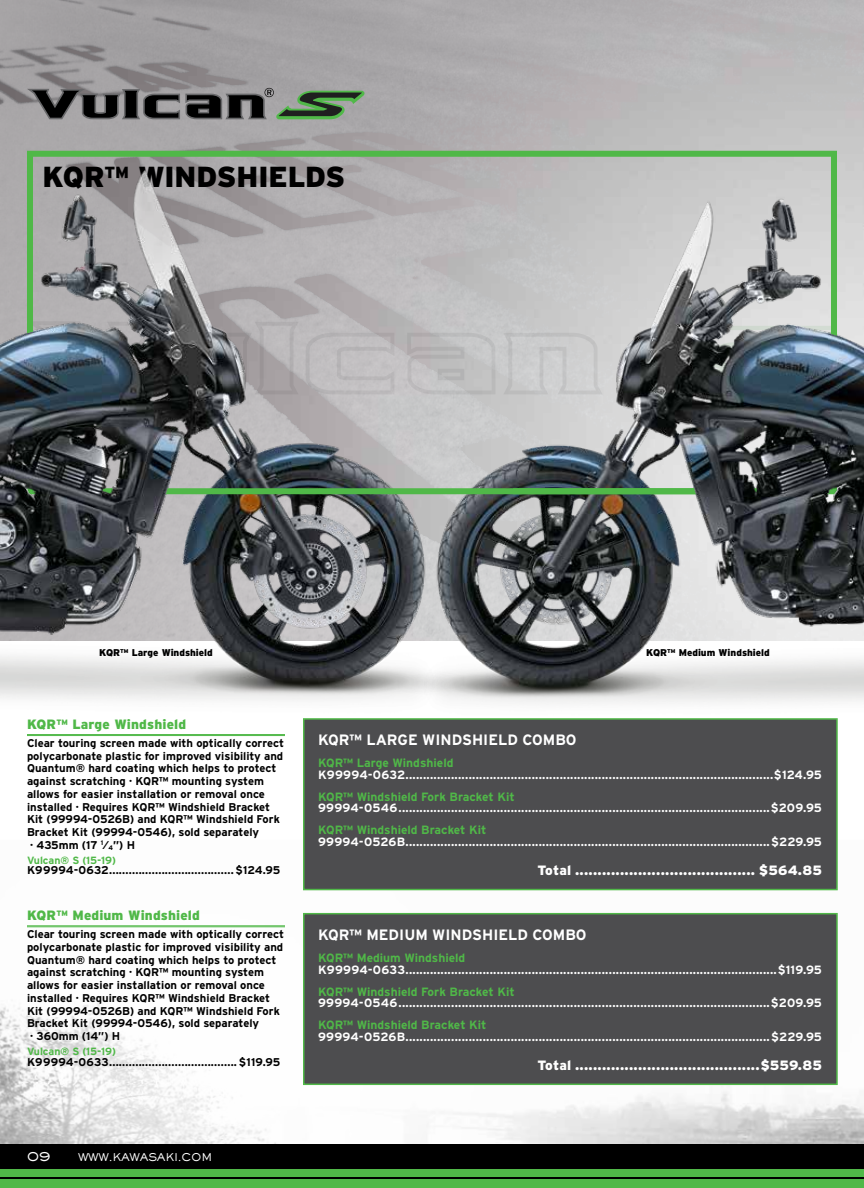
<style>
.page{position:relative;width:864px;height:1188px;background:#fff}
.page>*{position:absolute;margin:0;border:0;box-sizing:border-box;transform-origin:0 0}
.t1{font:900 28.95px "Interstate";letter-spacing:-.005em;color:#000}
.t2{font:700 15px "Interstate";color:#fff}
.t3{font:900 13.5px "Interstate";letter-spacing:.005em;color:#fff}
.t4{font:900 13.5px "Interstate";letter-spacing:.01em;color:#50b848}
.t5{font:500 13.5px "AT Sackers Gothic";color:#fff}
.t6{font:700 12px "Interstate";letter-spacing:.02em;color:#fff}
.t7{font:700 12px "Interstate";color:#fff}
.t8{font:700 12px "Interstate";color:#50b848}
.t9{font:700 11.25px/12.8px "Interstate";color:#000}
.t10{font:700 11.25px "Interstate";letter-spacing:.02em;color:#000}
.t11{font:700 10.5px "Interstate";color:#50b848}
.t12{font:500 10.5px "AT Sackers Gothic";letter-spacing:-.02em;color:#fff}
.t13{font:900 9.75px "Interstate";color:#000}
.s1{font-weight:400}
.s2{font-size:6.6px}
</style>
<div class="page">
<img style="left:0;top:890px;width:864px;height:254px">
<img style="left:464px;top:82px;width:400px;height:622px">
<img style="left:0;top:82px;width:464px;height:619px">
<svg style="left:24px;top:148px;width:816px;height:349px"></svg>
<svg style="left:27px;top:88px;width:338px;height:31px"></svg>
<div style="left:304px;top:719px;width:533px;height:171px;background:#4d4d4f"></div>
<div style="left:303px;top:718px;width:535px;height:172px;border:2px solid #50b848"></div>
<svg style="left:513px;top:478px;width:180px;height:19px"></svg>
<hr style="left:27px;top:734px;width:258px;height:1px;background:#50b848">
<hr style="left:27px;top:735px;width:258px;height:1px;background:#50b848">
<hr style="left:27px;top:926px;width:258px;height:1px;background:#50b848">
<div style="left:304px;top:914px;width:533px;height:170px;background:#4d4d4f"></div>
<div style="left:303px;top:913px;width:535px;height:172px;border:2px solid #50b848"></div>
<img style="left:23px;top:331px;width:146px;height:167px">
<img style="left:693px;top:333px;width:149px;height:164px">
<div style="left:0;top:1144px;width:864px;height:44px;background:#000"></div>
<hr style="left:0;top:1173px;width:864px;height:4px;background:#50b848">
<div style="left:0;top:1179px;width:864px;height:9px;background:#50b848"></div>
<hr style="left:0;top:1169px;width:864px;height:2px;background:#50b848">
<h1 class="t1" style="left:43px;top:160px;width:304px">KQR™ WINDSHIELDS</h1>
<p class="t13" style="left:99px;top:647px;width:115px">KQR™ Large Windshield</p>
<p class="t13" style="left:646px;top:647px;width:125px">KQR™ Medium Windshield</p>
<p class="t4" style="left:27px;top:717px;width:161px">KQR™ Large Windshield</p>
<p class="t9" style="left:27px;top:736px;width:259px">Clear touring screen made with optically correct polycarbonate plastic for improved visibility and Quantum® hard coating which helps to protect against scratching · KQR™ mounting system allows for easier installation or removal once installed · Requires KQR™ Windshield Bracket Kit (99994-0526B) and KQR™ Windshield Fork Bracket Kit (99994-0546), sold separately<br>· 435mm (17 <sup>1</sup><span class="s1">⁄</span><span class="s2">4</span>”) H</p>
<p class="t11" style="left:27px;top:854px;width:91px">Vulcan® S (15-19)</p>
<p class="t10" style="left:27px;top:864px;width:255px">K99994-0632......................................$124.95</p>
<p class="t4" style="left:27px;top:908px;width:174px">KQR™ Medium Windshield</p>
<p class="t9" style="left:27px;top:928px;width:259px">Clear touring screen made with optically correct polycarbonate plastic for improved visibility and Quantum® hard coating which helps to protect against scratching · KQR™ mounting system allows for easier installation or removal once installed · Requires KQR™ Windshield Bracket Kit (99994-0526B) and KQR™ Windshield Fork Bracket Kit (99994-0546), sold separately<br>· 360mm (14”) H</p>
<p class="t11" style="left:27px;top:1045px;width:91px">Vulcan® S (15-19)</p>
<p class="t10" style="left:27px;top:1055px;width:255px">K99994-0633....................................... $119.95</p>
<p class="t5" style="left:27px;top:1147px;width:25px">09</p>
<p class="t12" style="left:78px;top:1150px;width:136px">WWW.KAWASAKI.COM</p>
<h2 class="t2" style="left:318px;top:732px;width:260px">KQR™ LARGE WINDSHIELD COMBO</h2>
<p class="t8" style="left:318px;top:756px;width:137px">KQR™ Large Windshield</p>
<p class="t6" style="left:318px;top:768px;width:505px">K99994-0632.........................................................................................................$124.95</p>
<p class="t8" style="left:318px;top:790px;width:198px">KQR™ Windshield Fork Bracket Kit</p>
<p class="t6" style="left:318px;top:801px;width:505px">99994-0546..........................................................................................................$209.95</p>
<p class="t8" style="left:318px;top:823px;width:170px">KQR™ Windshield Bracket Kit</p>
<p class="t7" style="left:318px;top:835px;width:505px">99994-0526B........................................................................................................$229.95</p>
<p class="t3" style="left:538px;top:863px;width:286px">Total ........................................ $564.85</p>
<h2 class="t2" style="left:318px;top:926px;width:270px">KQR™ MEDIUM WINDSHIELD COMBO</h2>
<p class="t8" style="left:318px;top:951px;width:149px">KQR™ Medium Windshield</p>
<p class="t6" style="left:318px;top:963px;width:506px">K99994-0633..........................................................................................................$119.95</p>
<p class="t8" style="left:318px;top:985px;width:198px">KQR™ Windshield Fork Bracket Kit</p>
<p class="t6" style="left:318px;top:996px;width:505px">99994-0546..........................................................................................................$209.95</p>
<p class="t8" style="left:318px;top:1018px;width:170px">KQR™ Windshield Bracket Kit</p>
<p class="t7" style="left:318px;top:1030px;width:505px">99994-0526B........................................................................................................$229.95</p>
<p class="t3" style="left:538px;top:1058px;width:286px">Total .........................................$559.85</p>
</div>
